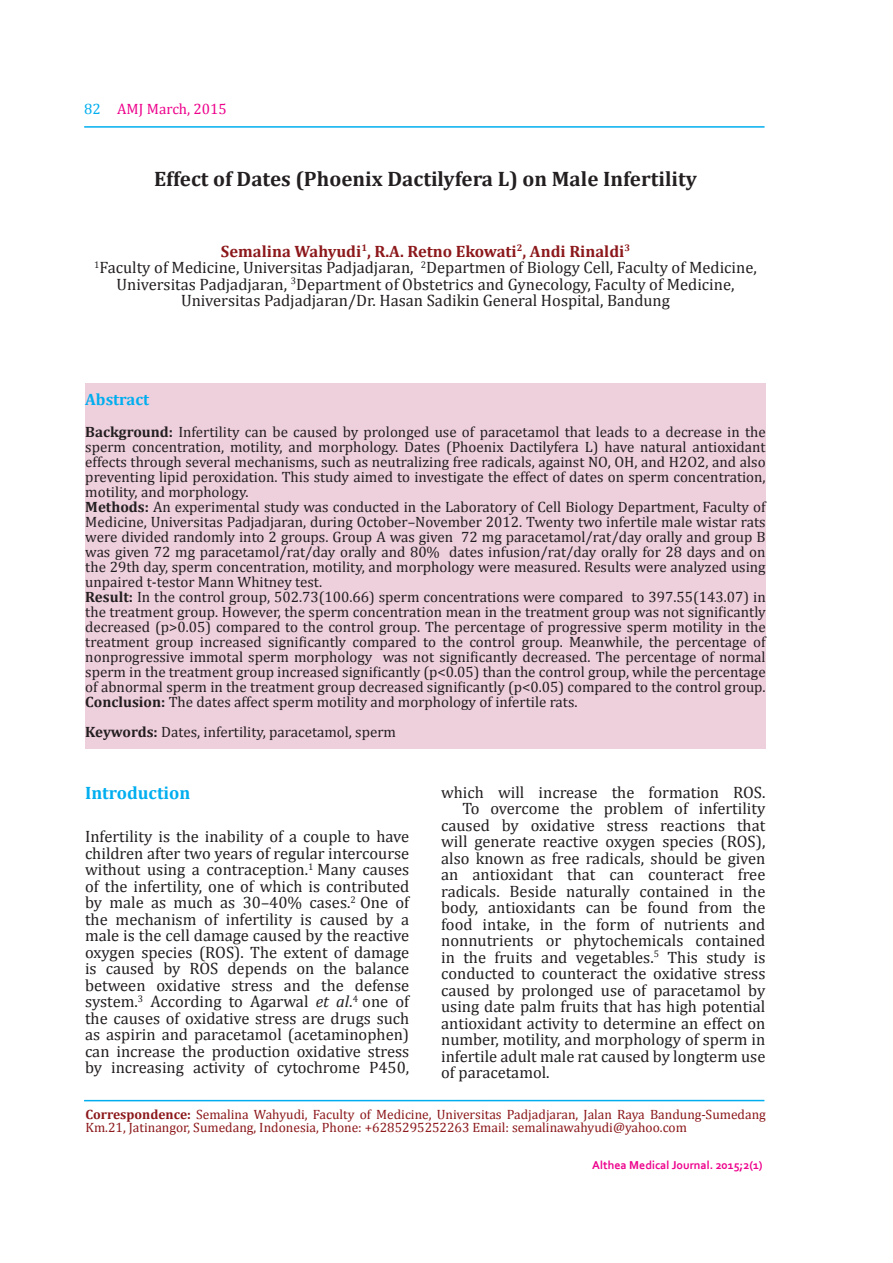
<style>
.page{position:relative;width:893px;height:1263px;background:#fff}
.page>*{position:absolute;margin:0;border:0;box-sizing:border-box;transform-origin:0 0}
.t1{font:700 21px "Cambria";color:#231f20}
.t2{font:700 18px "Cambria";color:#00aeef}
.t3{font:16.5px/16.5px "Cambria";color:#231f20;text-align:center}
.t4{font:700 16.5px "Cambria";color:#00aeef}
.t5{font:15px/15px "Cambria";color:#231f20}
.t6{font:15px "Cambria";color:#ed028c}
.t7{font:13.5px/13.5px "Cambria";color:#8c181b}
.t8{font:700 12px "Corbel";color:#ed028c}
.s1{color:#00aeef}
.s2{font-weight:700;color:#8c181b}
.s3{font-weight:700}
.s4{font-style:italic}
</style>
<div class="page">
<hr style="left:84px;top:126px;width:681px;height:2px;background:#00aeef">
<div style="left:85px;top:383px;width:681px;height:365px;background:#eecfdc"></div>
<hr style="left:84px;top:1100px;width:680px;height:1px;background:#00aeef">
<p class="t6" style="left:84px;top:100px;width:144px"><span class="s1">82</span> AMJ March, 2015</p>
<h1 class="t1" style="left:154px;top:166px;width:544px">Effect of Dates (Phoenix Dactilyfera L) on Male Infertility</h1>
<p class="t3" style="left:94px;top:243px;width:664px"><span class="s2">Semalina Wahyudi</span><sup>1</sup><span class="s2">, R.A. Retno Ekowati</span><sup>2</sup><span class="s2">, Andi Rinaldi</span><sup>3<br></sup><sup>1</sup>Faculty of Medicine, Universitas Padjadjaran, <sup>2</sup>Departmen of Biology Cell, Faculty of Medicine, Universitas Padjadjaran, <sup>3</sup>Department of Obstetrics and Gynecology, Faculty of Medicine, Universitas Padjadjaran/Dr. Hasan Sadikin General Hospital, Bandung</p>
<p class="t4" style="left:85px;top:390px;width:65px">Abstract</p>
<p class="t5" style="left:85px;top:424px;width:682px"><span class="s3">Background:</span> Infertility can be caused by prolonged use of paracetamol that leads to a decrease in the sperm concentration, motility, and morphology. Dates (Phoenix Dactilyfera L) have natural antioxidant effects through several mechanisms, such as neutralizing free radicals, against NO, OH, and H2O2, and also preventing lipid peroxidation. This study aimed to investigate the effect of dates on sperm concentration, motility, and morphology.<br><span class="s3">Methods:</span> An experimental study was conducted in the Laboratory of Cell Biology Department, Faculty of Medicine, Universitas Padjadjaran, during October–November 2012. Twenty two infertile male wistar rats were divided randomly into 2 groups. Group A was given 72 mg paracetamol/rat/day orally and group B was given 72 mg paracetamol/rat/day orally and 80% dates infusion/rat/day orally for 28 days and on the 29th day, sperm concentration, motility, and morphology were measured. Results were analyzed using unpaired t-testor Mann Whitney test.<br><span class="s3">Result:</span> In the control group, 502.73(100.66) sperm concentrations were compared to 397.55(143.07) in the treatment group. However, the sperm concentration mean in the treatment group was not significantly decreased (p&gt;0.05) compared to the control group. The percentage of progressive sperm motility in the treatment group increased significantly compared to the control group. Meanwhile, the percentage of nonprogressive immotal sperm morphology was not significantly decreased. The percentage of normal sperm in the treatment group increased significantly (p&lt;0.05) than the control group, while the percentage of abnormal sperm in the treatment group decreased significantly (p&lt;0.05) compared to the control group.<br><span class="s3">Conclusion:</span> The dates affect sperm motility and morphology of infertile rats.</p>
<p class="t5" style="left:85px;top:724px;width:312px"><span class="s3">Keywords:</span> Dates, infertility, paracetamol, sperm</p>
<p class="t2" style="left:85px;top:782px;width:107px">Introduction</p>
<p class="t3" style="left:85px;top:828px;width:326px;text-align:justify">Infertility is the inability of a couple to have children after two years of regular intercourse without using a contraception.<sup>1</sup> Many causes of the infertility, one of which is contributed by male as much as 30–40% cases.<sup>2</sup> One of the mechanism of infertility is caused by a male is the cell damage caused by the reactive oxygen species (ROS). The extent of damage is caused by ROS depends on the balance between oxidative stress and the defense system.<sup>3</sup> According to Agarwal <span class="s4">et al</span>.<sup>4</sup> one of the causes of oxidative stress are drugs such as aspirin and paracetamol (acetaminophen) can increase the production oxidative stress by increasing activity of cytochrome P450,</p>
<p class="t3" style="left:441px;top:784px;width:326px">which will increase the formation ROS.</p>
<p class="t3" style="left:462px;top:800px;width:304px">To overcome the problem of infertility</p>
<p class="t3" style="left:441px;top:817px;width:326px">caused by oxidative stress reactions that</p>
<p class="t3" style="left:441px;top:833px;width:326px">will generate reactive oxygen species (ROS),</p>
<p class="t3" style="left:441px;top:850px;width:326px">also known as free radicals, should be given</p>
<p class="t3" style="left:441px;top:866px;width:326px">an antioxidant that can counteract free</p>
<p class="t3" style="left:441px;top:883px;width:326px">radicals. Beside naturally contained in the</p>
<p class="t3" style="left:441px;top:899px;width:326px">body, antioxidants can be found from the</p>
<p class="t3" style="left:441px;top:916px;width:326px">food intake, in the form of nutrients and</p>
<p class="t3" style="left:441px;top:932px;width:326px">nonnutrients or phytochemicals contained</p>
<p class="t3" style="left:441px;top:949px;width:326px">in the fruits and vegetables.<sup>5</sup> This study is</p>
<p class="t3" style="left:441px;top:965px;width:326px">conducted to counteract the oxidative stress</p>
<p class="t3" style="left:441px;top:982px;width:326px">caused by prolonged use of paracetamol by</p>
<p class="t3" style="left:441px;top:998px;width:326px">using date palm fruits that has high potential</p>
<p class="t3" style="left:441px;top:1015px;width:326px">antioxidant activity to determine an effect on</p>
<p class="t3" style="left:441px;top:1031px;width:326px">number, motility, and morphology of sperm in</p>
<p class="t3" style="left:441px;top:1048px;width:326px">infertile adult male rat caused by longterm use</p>
<p class="t3" style="left:441px;top:1064px;width:110px">of paracetamol.</p>
<p class="t7" style="left:86px;top:1107px;width:682px"><span class="s3">Correspondence:</span> Semalina Wahyudi, Faculty of Medicine, Universitas Padjadjaran, Jalan Raya Bandung-Sumedang<br>Km.21, Jatinangor, Sumedang, Indonesia, Phone: +6285295252263 Email: semalinawahyudi@yahoo.com</p>
<p class="t8" style="left:592px;top:1157px;width:172px">Althea Medical Journal. 2015;2(1)</p>
</div>
